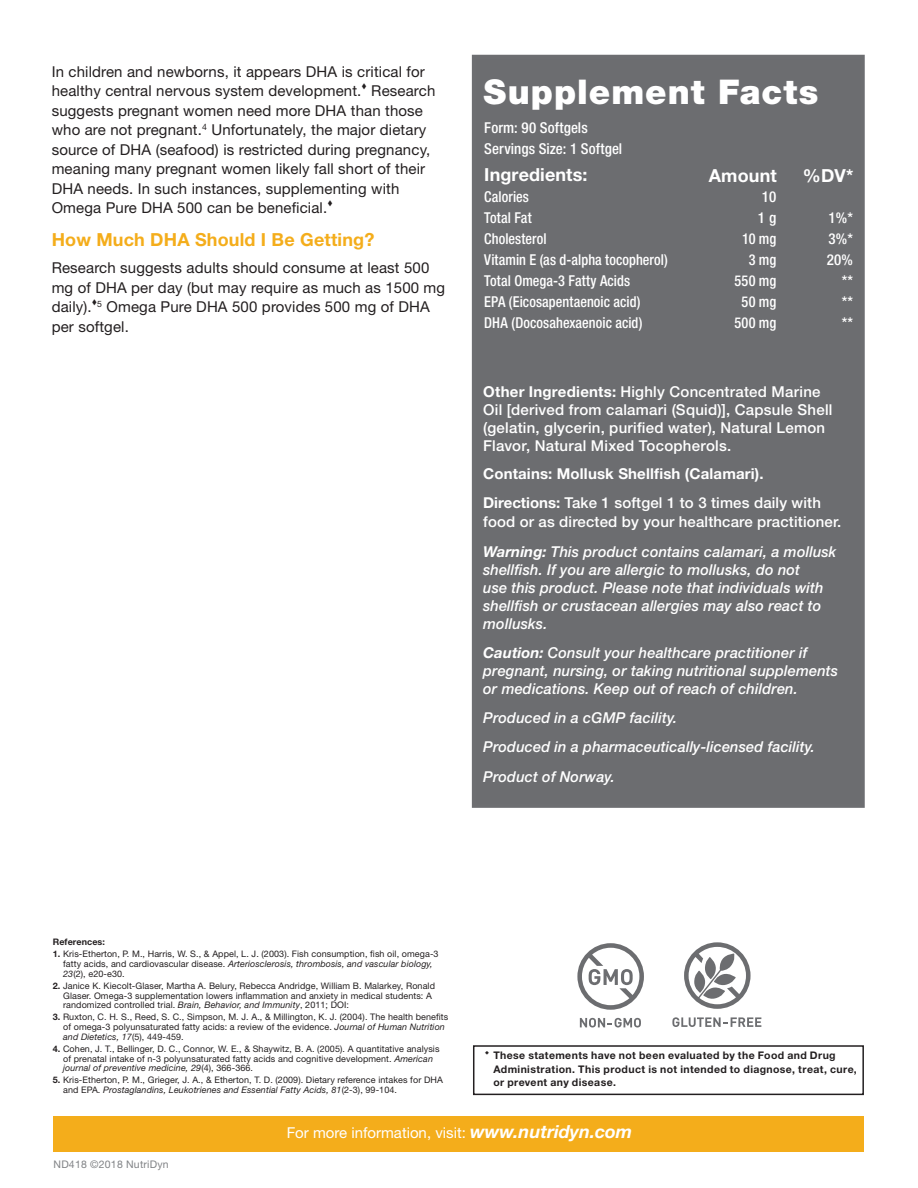
<style>
.page{position:relative;width:918px;height:1188px;background:#fff}
.page>*{position:absolute;margin:0;border:0;box-sizing:border-box;transform-origin:0 0}
.t1{font:900 34.05px "Helvetica Neue LT Std";letter-spacing:.03em;color:#fff}
.t2{font:700 18px "Helvetica Neue LT Std";letter-spacing:.01em;color:#f4ad1b}
.t3{font:700 18px "Helvetica Neue LT Std";letter-spacing:.01em;color:#fff}
.t4{font:15px/19.5px "Helvetica Neue LT Std";letter-spacing:.01em;color:#231f20}
.t5{font:italic 500 15px/18px "Helvetica Neue LT Std";letter-spacing:.01em;color:#fff}
.t6{font:500 15px/18px "Helvetica Neue LT Std";letter-spacing:.015em;color:#fff}
.Ingredient_Panel__Bo{font:500 condensed 15px "Helvetica Neue LT Std";letter-spacing:.005em;color:#fff;scale:.95 1}
.Ingredient_Panel__Bo-2{font:500 condensed 15px "Helvetica Neue LT Std";letter-spacing:.005em;color:#fff}
.t7{font:15px "Helvetica Neue LT Std";color:#fff}
.t8{font:700 15px "Helvetica Neue LT Std";letter-spacing:.01em;color:#fff}
.t9{font:700 10.5px/13.5px "Helvetica Neue LT Std";letter-spacing:.035em;color:#231f20}
.t10{font:10.5px "Helvetica Neue LT Std";letter-spacing:.02em;color:#808285}
.t11{font:9px "Helvetica Neue LT Std";letter-spacing:.01em;color:#231f20}
.t12{font:italic 9px "Helvetica Neue LT Std";letter-spacing:.01em;color:#231f20}
.t13{font:700 9px "Helvetica Neue LT Std";letter-spacing:.01em;color:#231f20}
.s1{font-weight:700}
.s2{font-style:normal}
.s3{font-style:italic}
.s4{font-weight:700;font-style:italic;font-size:18px}
</style>
<div class="page">
<div style="left:472px;top:55px;width:393px;height:753px;background:#6c6d70;border:4px solid #6d6e71"></div>
<div style="left:473px;top:1045px;width:391px;height:50px;border:2px solid #231f20"></div>
<svg style="left:580px;top:1018px;width:61px;height:10px"></svg>
<svg style="left:577px;top:943px;width:67px;height:67px"></svg>
<svg style="left:684px;top:942px;width:67px;height:67px"></svg>
<svg style="left:672px;top:1017px;width:89px;height:10px"></svg>
<div style="left:53px;top:1116px;width:811px;height:35px;background:#f4ad1b"></div>
<p class="t4" style="left:52px;top:62px;width:375px">In children and newborns, it appears DHA is critical for healthy central nervous system development.</p>
<p class="t4" style="left:52px;top:81px;width:385px;text-indent:320px">Research suggests pregnant women need more DHA than those who are not pregnant.<sup>4</sup> Unfortunately, the major dietary source of DHA (seafood) is restricted during pregnancy, meaning many pregnant women likely fall short of their DHA needs. In such instances, supplementing with Omega Pure DHA 500 can be beneficial.</p>
<p class="t2" style="left:52px;top:229px;width:324px">How Much DHA Should I Be Getting?</p>
<p class="t4" style="left:52px;top:258px;width:395px">Research suggests adults should consume at least 500 mg of DHA per day (but may require as much as 1500 mg daily).▼<sup>5</sup> Omega Pure DHA 500 provides 500 mg of DHA per softgel.</p>
<p class="t1" style="left:484px;top:71px;width:336px">Supplement Facts</p>
<p class="Ingredient_Panel__Bo-2" style="left:484px;top:119px;width:105px">Form: 90 Softgels</p>
<p class="Ingredient_Panel__Bo-2" style="left:484px;top:140px;width:140px">Servings Size: 1 Softgel</p>
<p class="t3" style="left:484px;top:163px;width:105px">Ingredients:</p>
<p class="Ingredient_Panel__Bo" style="left:484px;top:188px;width:49px">Calories</p>
<p class="Ingredient_Panel__Bo" style="left:484px;top:209px;width:51px">Total Fat</p>
<p class="Ingredient_Panel__Bo" style="left:484px;top:230px;width:67px">Cholesterol</p>
<p class="Ingredient_Panel__Bo" style="left:484px;top:251px;width:195px">Vitamin E (as d-alpha tocopherol)</p>
<p class="Ingredient_Panel__Bo" style="left:484px;top:272px;width:155px">Total Omega-3 Fatty Acids</p>
<p class="Ingredient_Panel__Bo" style="left:484px;top:293px;width:166px">EPA (Eicosapentaenoic acid)</p>
<p class="Ingredient_Panel__Bo" style="left:484px;top:314px;width:168px">DHA (Docosahexaenoic acid)</p>
<p class="t3" style="left:709px;top:165px;width:70px">Amount</p>
<p class="t3" style="left:803px;top:165px;width:52px">%DV*</p>
<p class="Ingredient_Panel__Bo-2" style="left:762px;top:188px;width:16px">10</p>
<p class="Ingredient_Panel__Bo-2" style="left:758px;top:209px;width:20px">1 g</p>
<p class="Ingredient_Panel__Bo" style="left:742px;top:230px;width:37px">10 mg</p>
<p class="Ingredient_Panel__Bo" style="left:749px;top:251px;width:31px">3 mg</p>
<p class="Ingredient_Panel__Bo" style="left:734px;top:272px;width:46px">550 mg</p>
<p class="Ingredient_Panel__Bo" style="left:742px;top:293px;width:38px">50 mg</p>
<p class="Ingredient_Panel__Bo" style="left:734px;top:314px;width:46px">500 mg</p>
<p class="Ingredient_Panel__Bo-2" style="left:829px;top:209px;width:26px">1%*</p>
<p class="Ingredient_Panel__Bo-2" style="left:829px;top:230px;width:26px">3%*</p>
<p class="Ingredient_Panel__Bo-2" style="left:827px;top:251px;width:28px">20%</p>
<p class="Ingredient_Panel__Bo-2" style="left:842px;top:272px;width:13px">**</p>
<p class="Ingredient_Panel__Bo-2" style="left:842px;top:293px;width:13px">**</p>
<p class="Ingredient_Panel__Bo-2" style="left:842px;top:314px;width:13px">**</p>
<p class="t6" style="left:483px;top:383px;width:351px"><span class="s1">Other Ingredients:</span> Highly Concentrated Marine Oil [derived from calamari (Squid)], Capsule Shell (gelatin, glycerin, purified water), Natural Lemon Flavor, Natural Mixed Tocopherols.</p>
<p class="t8" style="left:483px;top:464px;width:282px">Contains: Mollusk Shellfish (Calamari).</p>
<p class="t6" style="left:483px;top:493px;width:360px;line-height:19.5px"><span class="s1">Directions:</span> Take 1 softgel 1 to 3 times daily with food or as directed by your healthcare practitioner.</p>
<p class="t5" style="left:483px;top:542px;width:355px"><span class="s1">Warning:</span> This product contains calamari, a mollusk shellfish. If you are allergic to mollusks, do not<br>use this product. Please note that individuals with shellfish or crustacean allergies may also react to mollusks.</p>
<p class="t5" style="left:483px;top:643px;width:357px"><span class="s1">Caution:</span> Consult your healthcare practitioner if pregnant, nursing, or taking nutritional supplements or medications. Keep out of reach of children.</p>
<p class="t5" style="left:483px;top:709px;width:195px">Produced in a cGMP facility.</p>
<p class="t5" style="left:483px;top:738px;width:333px">Produced in a pharmaceutically-licensed facility.</p>
<p class="t5" style="left:483px;top:767px;width:133px">Product of Norway.</p>
<p class="t13" style="left:53px;top:937px;width:54px">References:</p>
<p class="t11" style="left:53px;top:949px;width:387px"><span class="s1">1.</span> Kris-Etherton, P. M., Harris, W. S., &amp; Appel, L. J. (2003). Fish consumption, fish oil, omega-3</p>
<p class="t12" style="left:63px;top:959px;width:371px"><span class="s2">fatty acids, and cardiovascular disease.</span> Arteriosclerosis, thrombosis, and vascular biology,</p>
<p class="t11" style="left:63px;top:968px;width:63px"><span class="s3">23</span>(2), e20-e30.</p>
<p class="t11" style="left:53px;top:980px;width:384px"><span class="s1">2.</span> Janice K. Kiecolt-Glaser, Martha A. Belury, Rebecca Andridge, William B. Malarkey, Ronald</p>
<p class="t11" style="left:63px;top:990px;width:370px">Glaser. Omega-3 supplementation lowers inflammation and anxiety in medical students: A</p>
<p class="t11" style="left:63px;top:1000px;width:287px">randomized controlled trial. <span class="s3">Brain, Behavior, and Immunity</span>, 2011; DOI:</p>
<p class="t11" style="left:53px;top:1012px;width:397px"><span class="s1">3.</span> Ruxton, C. H. S., Reed, S. C., Simpson, M. J. A., &amp; Millington, K. J. (2004). The health benefits</p>
<p class="t11" style="left:63px;top:1022px;width:383px">of omega-3 polyunsaturated fatty acids: a review of the evidence. <span class="s3">Journal of Human Nutrition</span></p>
<p class="t12" style="left:63px;top:1031px;width:122px">and Dietetics, 17<span class="s2">(5), 449-459.</span></p>
<p class="t11" style="left:53px;top:1043px;width:388px"><span class="s1">4.</span> Cohen, J. T., Bellinger, D. C., Connor, W. E., &amp; Shaywitz, B. A. (2005). A quantitative analysis</p>
<p class="t11" style="left:63px;top:1053px;width:371px">of prenatal intake of n-3 polyunsaturated fatty acids and cognitive development. <span class="s3">American</span></p>
<p class="t12" style="left:63px;top:1063px;width:191px">journal of preventive medicine, 29<span class="s2">(4), 366-366.</span></p>
<p class="t11" style="left:53px;top:1075px;width:392px"><span class="s1">5.</span> Kris-Etherton, P. M., Grieger, J. A., &amp; Etherton, T. D. (2009). Dietary reference intakes for DHA</p>
<p class="t12" style="left:63px;top:1085px;width:335px"><span class="s2">and EPA.</span> Prostaglandins, Leukotrienes and Essential Fatty Acids, 81<span class="s2">(2-3), 99-104.</span></p>
<p class="t7" style="left:287px;top:1123px;width:347px">For more information, visit: <span class="s4">www.nutridyn.com</span></p>
<p class="t10" style="left:54px;top:1158px;width:117px">ND418 ©2018 NutriDyn</p>
<p class="t9" style="left:493px;top:1049px;width:365px">These statements have not been evaluated by the Food and Drug<br>Administration. This product is not intended to diagnose, treat, cure, or prevent any disease.</p>
</div>
